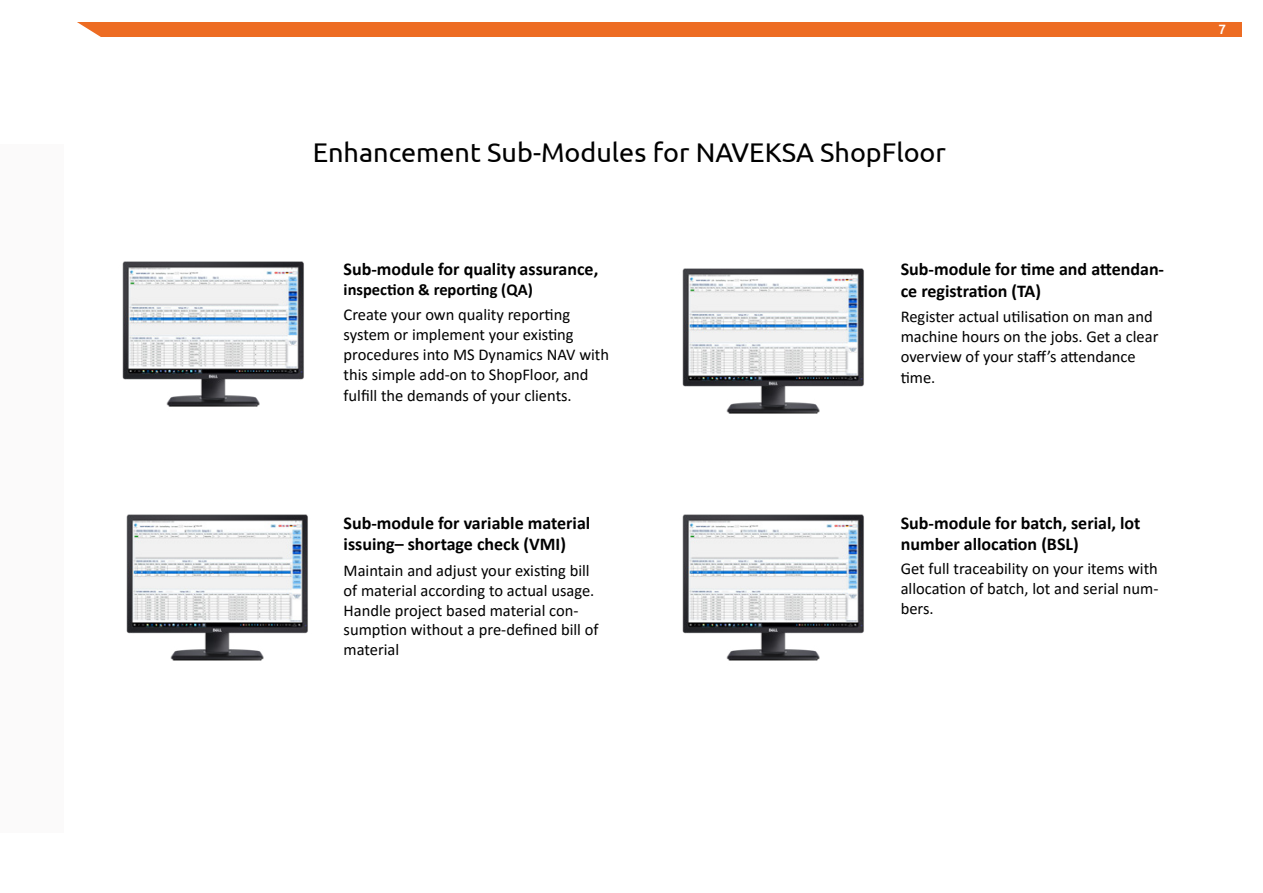
<style>
.page{position:relative;width:1263px;height:893px;background:#fff}
.page>*{position:absolute;margin:0;border:0;box-sizing:border-box;transform-origin:0 0}
.t1{font:27px "Ubuntu";color:#000}
.t2{font:700 18px/21.6px "Calibri";color:#000}
.t3{font:16.5px/19.8px "Calibri";color:#000}
.t4{font:700 16.5px "Calibri";color:#000}
.t5{font:500 13.5px "Ubuntu";color:#fff}
</style>
<div class="page">
<div style="left:77px;top:22px;width:1165px;height:15px;background:#ed6c23"></div>
<svg style="left:77px;top:22px;width:24px;height:15px"></svg>
<div style="left:0;top:144px;width:64px;height:689px;background:#fbfafa"></div>
<img style="left:122px;top:261px;width:182px;height:146px">
<img style="left:126px;top:514px;width:182px;height:147px">
<img style="left:682px;top:514px;width:182px;height:147px">
<img style="left:682px;top:268px;width:182px;height:146px">
<h1 class="t1" style="left:313px;top:136px;width:635px">Enhancement Sub-Modules for NAVEKSA ShopFloor</h1>
<p class="t2" style="left:344px;top:258px;width:256px">Sub-module for quality assurance,</p>
<p class="t4" style="left:344px;top:278px;width:191px">inspection &amp; reporting (QA)</p>
<p class="t3" style="left:344px;top:304px;width:267px">Create your own quality reporting system or implement your existing procedures into MS Dynamics NAV with this simple add-on to ShopFloor, and</p>
<p class="t3" style="left:344px;top:385px;width:230px">fulfill the demands of your clients.</p>
<p class="t2" style="left:344px;top:511px;width:248px">Sub-module for variable material issuing– shortage check (VMI)</p>
<p class="t3" style="left:344px;top:560px;width:256px">Maintain and adjust your existing bill of material according to actual usage.<br>Handle project based material con&shy;sumption without a pre-defined bill of material</p>
<p class="t2" style="left:901px;top:258px;width:265px">Sub-module for time and attendan&shy;ce registration (TA)</p>
<p class="t3" style="left:901px;top:306px;width:259px">Register actual utilisation on man and machine hours on the jobs. Get a clear overview of your staff’s attendance</p>
<p class="t3" style="left:901px;top:367px;width:36px">time.</p>
<p class="t2" style="left:901px;top:511px;width:241px">Sub-module for batch, serial, lot number allocation (BSL)</p>
<p class="t3" style="left:901px;top:559px;width:259px;text-align:justify">Get full traceability on your items with allocation of batch, lot and serial num&shy;bers.</p>
<p class="t5" style="left:1218px;top:21px;width:9px">7</p>
</div>
